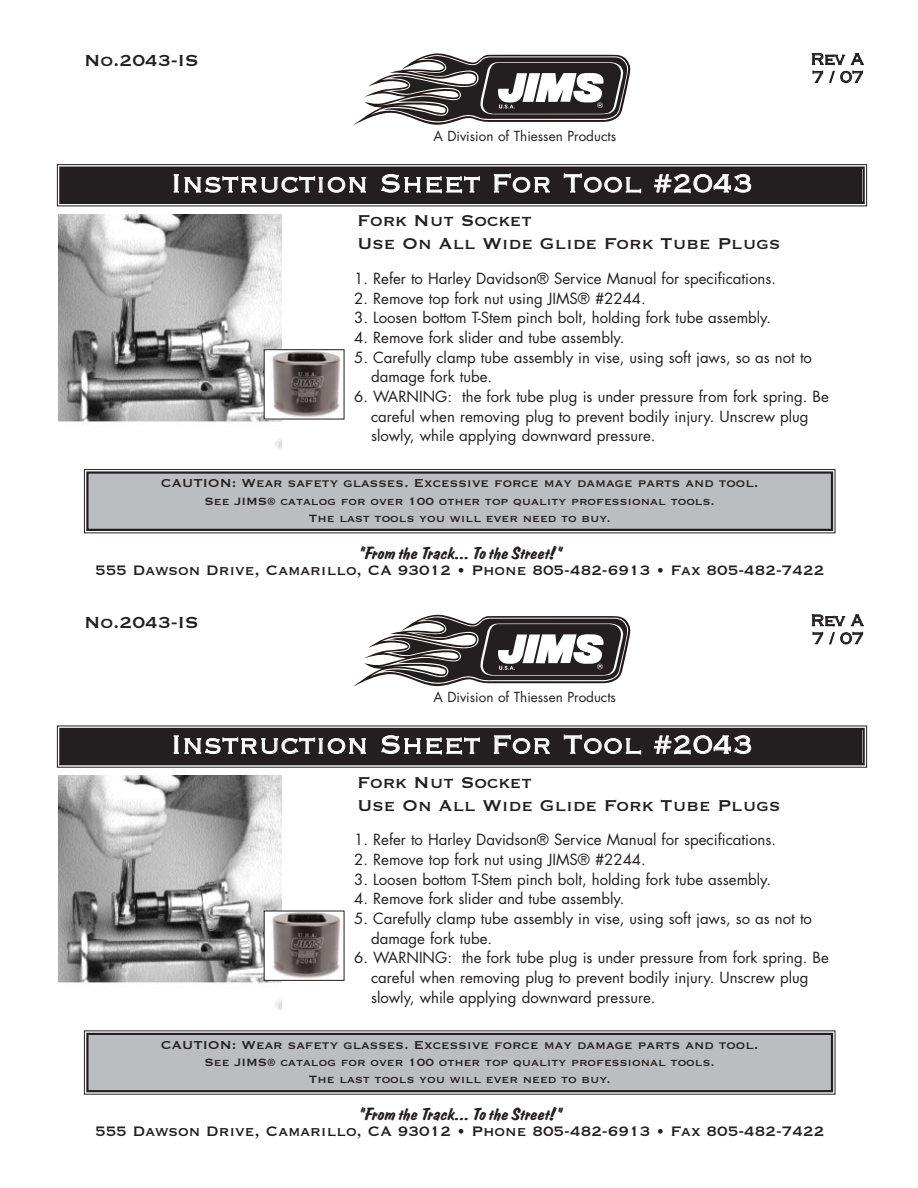
<style>
.page{position:relative;width:918px;height:1188px;background:#fff}
.page>*{position:absolute;margin:0;border:0;box-sizing:border-box;transform-origin:0 0}
.t1{font:33px "Copperplate Thirty Two BC";color:#fff}
.t2{font:21px "Copperplate Thirty One BC";color:#231f20}
.t3{font:20.55px/23px "Copperplate Thirty One BC";color:#231f20}
.t4{font:18px/21.6px "Copperplate Thirty One BC";color:#231f20;text-align:right}
.t5{font:18px "Carpens";color:#231f20}
.t6{font:15px/19.6px "Futura";color:#231f20}
.t7{font:15px "Copperplate Thirty One BC";color:#231f20}
.t8{font:15px/18px "Copperplate Thirty Two AB";letter-spacing:-.005em;color:#231f20}
.t9{font:13.8px/16.5px "Copperplate Thirty One BC";color:#231f20;text-align:center}
.t10{font:13.5px "Futura";color:#231f20}
</style>
<div class="page">
<div style="left:62px;top:169px;width:800px;height:33px;background:#231f20"></div>
<div style="left:57px;top:164px;width:810px;height:42px;border:1px solid #231f20"></div>
<div style="left:59px;top:167px;width:806px;height:37px;border:2px solid #231f20"></div>
<img style="left:59px;top:215px;width:223px;height:235px">
<div style="left:89px;top:474px;width:742px;height:55px;background:#bcbdc0"></div>
<div style="left:84px;top:469px;width:751px;height:64px;border:1px solid #231f20"></div>
<div style="left:86px;top:471px;width:747px;height:60px;border:2px solid #231f20"></div>
<svg style="left:353px;top:53px;width:278px;height:73px"></svg>
<img style="left:266px;top:352px;width:75px;height:65px">
<div style="left:62px;top:730px;width:800px;height:33px;background:#231f20"></div>
<div style="left:59px;top:728px;width:806px;height:37px;border:2px solid #231f20"></div>
<img style="left:59px;top:776px;width:223px;height:235px">
<div style="left:89px;top:1035px;width:742px;height:55px;background:#bcbdc0"></div>
<div style="left:84px;top:1031px;width:751px;height:63px;border:3px solid #fff"></div>
<div style="left:86px;top:1033px;width:747px;height:59px;border:2px solid #231f20"></div>
<svg style="left:353px;top:614px;width:278px;height:73px"></svg>
<img style="left:266px;top:913px;width:75px;height:66px">
<h2 class="t2" style="left:84px;top:47px;width:116px">No.2043-IS</h2>
<p class="t10" style="left:433px;top:130px;width:184px">A Division of Thiessen Products</p>
<h1 class="t1" style="left:171px;top:161px;width:584px">Instruction Sheet For Tool #2043</h1>
<h3 class="t3" style="left:357px;top:208px;width:425px">Fork Nut Socket<br>Use On All Wide Glide Fork Tube Plugs</h3>
<p class="t8" style="left:811px;top:52px;width:54px">Rev A<br>7/07</p>
<p class="t4" style="left:796px;top:46px;width:68px">Rev NC<br>3/97</p>
<p class="t6" style="left:354px;top:270px;width:423px">1. Refer to Harley Davidson® Service Manual for specifications.</p>
<p class="t6" style="left:354px;top:290px;width:293px">2. Remove top fork nut using JIMS® #2244.</p>
<p class="t6" style="left:354px;top:309px;width:419px">3. Loosen bottom T-Stem pinch bolt, holding fork tube assembly.</p>
<p class="t6" style="left:354px;top:329px;width:272px">4. Remove fork slider and tube assembly.</p>
<p class="t6" style="left:371px;top:349px;width:442px;text-indent:-17px">5. Carefully clamp tube assembly in vise, using soft jaws, so as not to damage fork tube.</p>
<p class="t6" style="left:371px;top:388px;width:459px;text-indent:-17px">6. WARNING: the fork tube plug is under pressure from fork spring. Be careful when removing plug to prevent bodily injury. Unscrew plug slowly, while applying downward pressure.</p>
<p class="t7" style="left:161px;top:474px;width:599px">CAUTION: Wear safety glasses. Excessive force may damage parts and tool.</p>
<p class="t9" style="left:205px;top:492px;width:512px">See JIMS® catalog for over 100 other top quality professional tools.<br>The last tools you will ever need to buy.</p>
<p class="t5" style="left:358px;top:547px;width:205px">“From the Track... To the Street!”</p>
<p class="t4" style="left:95px;top:558px;width:731px">555 Dawson Drive, Camarillo, CA 93012 • Phone 805-482-6913 • Fax 805-482-7422</p>
<h2 class="t2" style="left:84px;top:608px;width:116px">No.2043-IS</h2>
<p class="t10" style="left:433px;top:691px;width:184px">A Division of Thiessen Products</p>
<h1 class="t1" style="left:171px;top:723px;width:584px">Instruction Sheet For Tool #2043</h1>
<h3 class="t3" style="left:357px;top:769px;width:425px">Fork Nut Socket<br>Use On All Wide Glide Fork Tube Plugs</h3>
<p class="t8" style="left:811px;top:613px;width:54px">Rev A<br>7/07</p>
<p class="t4" style="left:796px;top:608px;width:68px">Rev NC<br>3/97</p>
<p class="t6" style="left:354px;top:831px;width:423px">1. Refer to Harley Davidson® Service Manual for specifications.</p>
<p class="t6" style="left:354px;top:851px;width:293px">2. Remove top fork nut using JIMS® #2244.</p>
<p class="t6" style="left:354px;top:871px;width:419px">3. Loosen bottom T-Stem pinch bolt, holding fork tube assembly.</p>
<p class="t6" style="left:354px;top:890px;width:272px">4. Remove fork slider and tube assembly.</p>
<p class="t6" style="left:371px;top:910px;width:442px;text-indent:-17px">5. Carefully clamp tube assembly in vise, using soft jaws, so as not to damage fork tube.</p>
<p class="t6" style="left:371px;top:949px;width:459px;text-indent:-17px">6. WARNING: the fork tube plug is under pressure from fork spring. Be careful when removing plug to prevent bodily injury. Unscrew plug slowly, while applying downward pressure.</p>
<p class="t7" style="left:161px;top:1035px;width:599px">CAUTION: Wear safety glasses. Excessive force may damage parts and tool.</p>
<p class="t9" style="left:205px;top:1053px;width:512px">See JIMS® catalog for over 100 other top quality professional tools.<br>The last tools you will ever need to buy.</p>
<p class="t5" style="left:358px;top:1108px;width:205px">“From the Track... To the Street!”</p>
<p class="t4" style="left:95px;top:1119px;width:731px">555 Dawson Drive, Camarillo, CA 93012 • Phone 805-482-6913 • Fax 805-482-7422</p>
</div>
